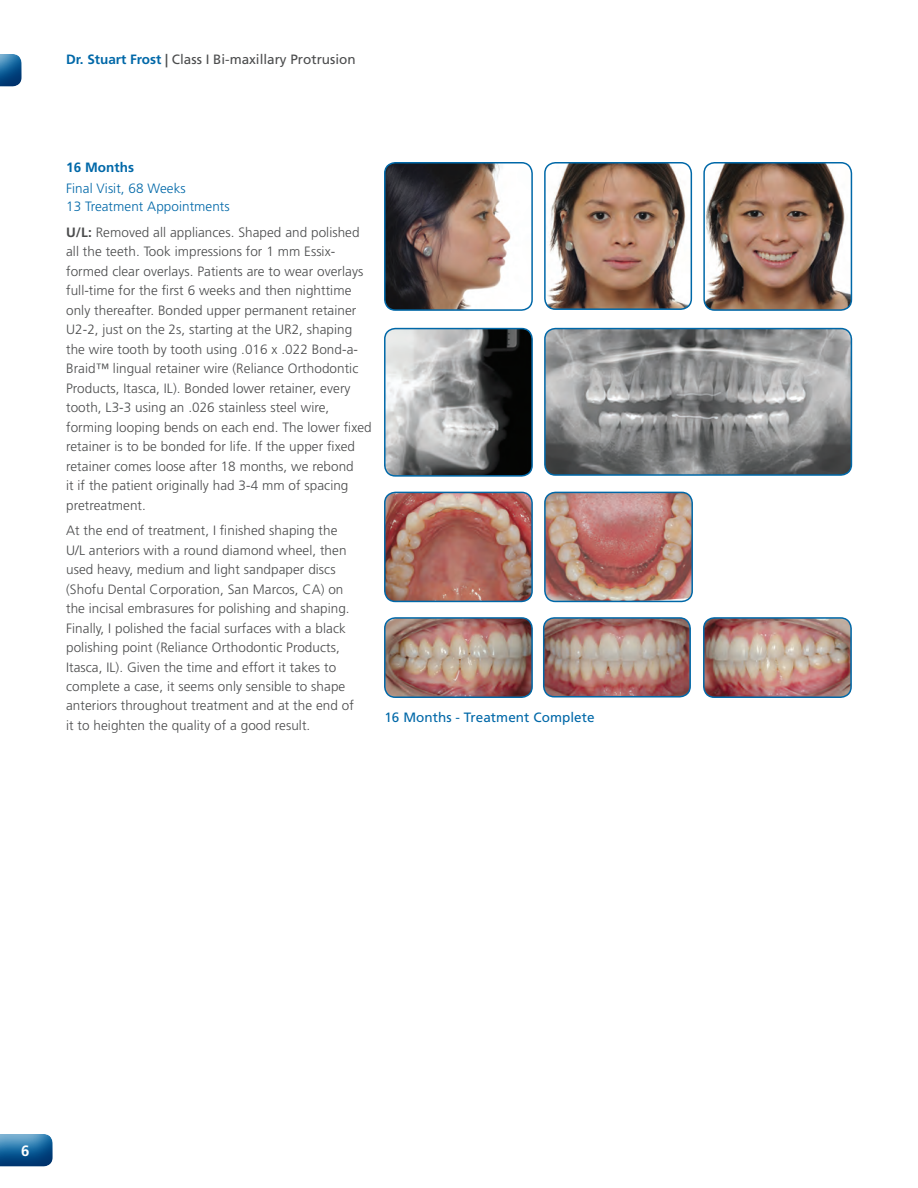
<style>
.page{position:relative;width:918px;height:1188px;background:#fff}
.page>*{position:absolute;margin:0;border:0;box-sizing:border-box;transform-origin:0 0}
.t1{font:700 15px "Frutiger LT Std";color:#fff}
.DATES_VISIT_WEEKS{font:300 13.5px/19.5px "Frutiger LT Std";letter-spacing:.005em;color:#4b4c4d}
.BODY_COPY{font:300 13.5px/19.5px "Frutiger LT Std";letter-spacing:.005em;color:#4b4c4d}
.t2{font:13.5px "Frutiger LT Std";color:#4b4c4d}
.DATES_VISIT_WEEKS-2{font:300 13.5px "Frutiger LT Std";letter-spacing:.005em;color:#0068a8}
.Captions{font:13.5px "Frutiger LT Std";letter-spacing:.005em;color:#0068a8}
.MONTHS{font:700 13.5px "Frutiger LT Std";letter-spacing:.005em;color:#0068a8}
.s1{font-weight:700;color:#0068a8}
.s2{font-weight:700}
</style>
<div class="page">
<div style="left:0;top:53px;width:22px;height:36px;background:#00467e;opacity:.75"></div>
<div style="left:0;top:1133px;width:53px;height:36px;background:#00467e;opacity:.75"></div>
<img style="left:386px;top:164px;width:145px;height:145px">
<div style="left:384px;top:162px;width:149px;height:149px;border:2px solid #0068a8;border-radius:11px"></div>
<img style="left:706px;top:163px;width:145px;height:146px">
<div style="left:703px;top:162px;width:149px;height:149px;border:2px solid #0068a8;border-radius:11px"></div>
<img style="left:546px;top:163px;width:145px;height:145px">
<div style="left:544px;top:162px;width:148px;height:148px;border:2px solid #0068a8;border-radius:11px"></div>
<img style="left:545px;top:492px;width:147px;height:109px">
<div style="left:544px;top:492px;width:149px;height:110px;border:2px solid #0068a8;border-radius:11px"></div>
<img style="left:546px;top:329px;width:305px;height:145px">
<div style="left:544px;top:328px;width:308px;height:148px;border:2px solid #0068a8;border-radius:11px"></div>
<img style="left:545px;top:619px;width:143px;height:76px">
<div style="left:543px;top:617px;width:148px;height:81px;border:2px solid #0068a8;border-radius:11px"></div>
<img style="left:705px;top:619px;width:145px;height:77px">
<div style="left:703px;top:617px;width:149px;height:81px;border:2px solid #0068a8;border-radius:11px"></div>
<img style="left:385px;top:492px;width:146px;height:109px">
<div style="left:384px;top:492px;width:149px;height:110px;border:2px solid #0068a8;border-radius:11px"></div>
<img style="left:385px;top:329px;width:146px;height:145px">
<div style="left:384px;top:328px;width:149px;height:149px;border:2px solid #0068a8;border-radius:11px"></div>
<img style="left:386px;top:619px;width:145px;height:77px">
<div style="left:384px;top:617px;width:149px;height:81px;border:2px solid #0068a8;border-radius:11px"></div>
<p class="t2" style="left:66px;top:52px;width:291px"><span class="s1">Dr. Stuart Frost</span> <span class="s2">|</span> Class I Bi-maxillary Protrusion</p>
<p class="MONTHS" style="left:66px;top:160px;width:70px">16 Months</p>
<p class="DATES_VISIT_WEEKS-2" style="left:66px;top:181px;width:121px">Final Visit, 68 Weeks</p>
<p class="DATES_VISIT_WEEKS-2" style="left:66px;top:199px;width:165px">13 Treatment Appointments</p>
<p class="DATES_VISIT_WEEKS" style="left:66px;top:222px;width:307px"><span class="s2">U/L:</span> Removed all appliances. Shaped and polished all the teeth. Took impressions for 1 mm Essix&shy;formed clear overlays. Patients are to wear overlays full-time for the first 6 weeks and then nighttime only thereafter. Bonded upper permanent retainer U2-2, just on the 2s, starting at the UR2, shaping the wire tooth by tooth using .016 x .022 Bond-a-Braid™ lingual retainer wire (Reliance Orthodontic Products, Itasca, IL). Bonded lower retainer, every tooth, L3-3 using an .026 stainless steel wire, forming looping bends on each end. The lower fixed retainer is to be bonded for life. If the upper fixed retainer comes loose after 18 months, we rebond<br>it if the patient originally had 3-4 mm of spacing pretreatment.</p>
<p class="BODY_COPY" style="left:66px;top:521px;width:289px">At the end of treatment, I finished shaping the U/L anteriors with a round diamond wheel, then used heavy, medium and light sandpaper discs (Shofu Dental Corporation, San Marcos, CA) on the incisal embrasures for polishing and shaping.<br>Finally, I polished the facial surfaces with a black polishing point (Reliance Orthodontic Products, Itasca, IL). Given the time and effort it takes to complete a case, it seems only sensible to shape anteriors throughout treatment and at the end of it to heighten the quality of a good result.</p>
<p class="Captions" style="left:384px;top:709px;width:212px">16 Months - Treatment Complete</p>
<p class="t1" style="left:21px;top:1142px;width:10px">6</p>
</div>
